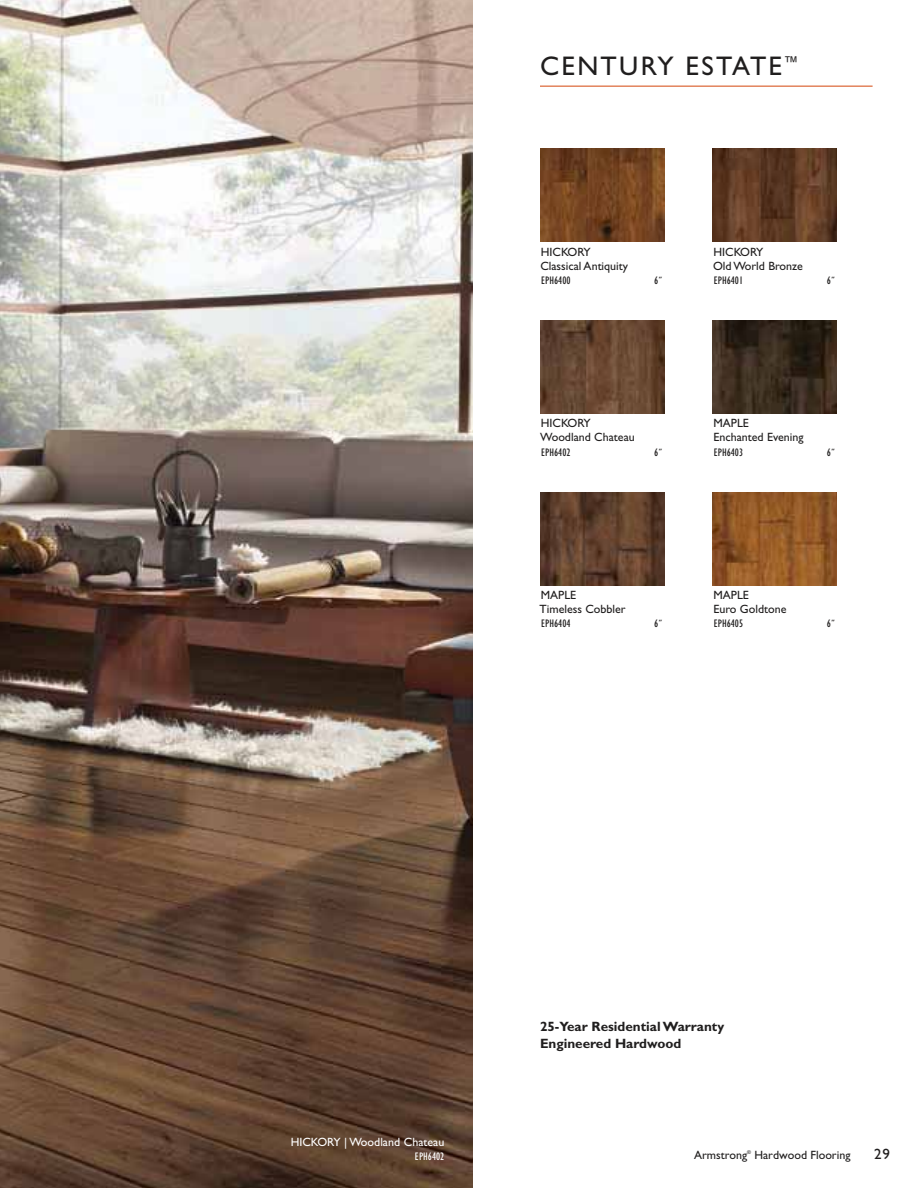
<style>
.page{position:relative;width:918px;height:1188px;background:#fff}
.page>*{position:absolute;margin:0;border:0;box-sizing:border-box;transform-origin:0 0}
.t1{font:27px "Gill Sans";letter-spacing:.085em;color:#201e1e}
.t2{font:15px "Gill Sans";color:#201e1e}
.t3{font:700 13.5px/16.5px "Gill Sans";color:#201e1e}
.t4{font:12px/14.1px "Gill Sans";color:#201e1e}
.t5{font:12px "Gill Sans";color:#fff}
.t6{font:condensed 11.25px "Gill Sans";color:#201e1e}
.t7{font:condensed 11.25px "Gill Sans";color:#fff}
.t8{font:5.25px "Gill Sans";color:#201e1e}
</style>
<div class="page">
<hr style="left:540px;top:86px;width:333px;height:1px;background:#d95a26">
<img style="left:540px;top:148px;width:124px;height:93px">
<img style="left:540px;top:320px;width:124px;height:93px">
<img style="left:540px;top:492px;width:124px;height:93px">
<img style="left:713px;top:148px;width:124px;height:93px">
<img style="left:713px;top:320px;width:124px;height:93px">
<img style="left:713px;top:492px;width:124px;height:93px">
<img style="left:0;top:0;width:473px;height:1188px">
<h1 class="t1" style="left:540px;top:56px;width:260px">CENTURY ESTATE<sup>™</sup></h1>
<p class="t4" style="left:540px;top:246px;width:89px">HICKORY<br>Classical Antiquity</p>
<p class="t6" style="left:541px;top:276px;width:31px">EPH6400</p>
<p class="t6" style="left:654px;top:276px;width:9px">6˝</p>
<p class="t4" style="left:713px;top:246px;width:91px">HICKORY<br>Old World Bronze</p>
<p class="t6" style="left:714px;top:276px;width:31px">EPH6401</p>
<p class="t6" style="left:827px;top:276px;width:9px">6˝</p>
<p class="t4" style="left:540px;top:418px;width:96px">HICKORY<br>Woodland Chateau</p>
<p class="t6" style="left:541px;top:448px;width:31px">EPH6402</p>
<p class="t6" style="left:654px;top:448px;width:9px">6˝</p>
<p class="t4" style="left:713px;top:418px;width:92px">MAPLE<br>Enchanted Evening</p>
<p class="t6" style="left:714px;top:448px;width:31px">EPH6403</p>
<p class="t6" style="left:827px;top:448px;width:9px">6˝</p>
<p class="t4" style="left:540px;top:589px;width:88px">MAPLE<br>Timeless Cobbler</p>
<p class="t6" style="left:541px;top:620px;width:31px">EPH6404</p>
<p class="t6" style="left:654px;top:620px;width:9px">6˝</p>
<p class="t4" style="left:713px;top:589px;width:75px">MAPLE<br>Euro Goldtone</p>
<p class="t6" style="left:714px;top:620px;width:31px">EPH6405</p>
<p class="t6" style="left:827px;top:620px;width:9px">6˝</p>
<p class="t5" style="left:291px;top:1138px;width:155px">HICKORY | Woodland Chateau</p>
<p class="t7" style="left:415px;top:1152px;width:31px">EPH6402</p>
<p class="t3" style="left:540px;top:1020px;width:186px">25-Year Residential Warranty<br>Engineered Hardwood</p>
<p class="t4" style="left:694px;top:1149px;width:55px">Armstrong</p>
<p class="t2" style="left:874px;top:1149px;width:17px">29</p>
<p class="t8" style="left:747px;top:1151px;width:5px">®</p>
<p class="t4" style="left:754px;top:1149px;width:98px">Hardwood Flooring</p>
</div>
